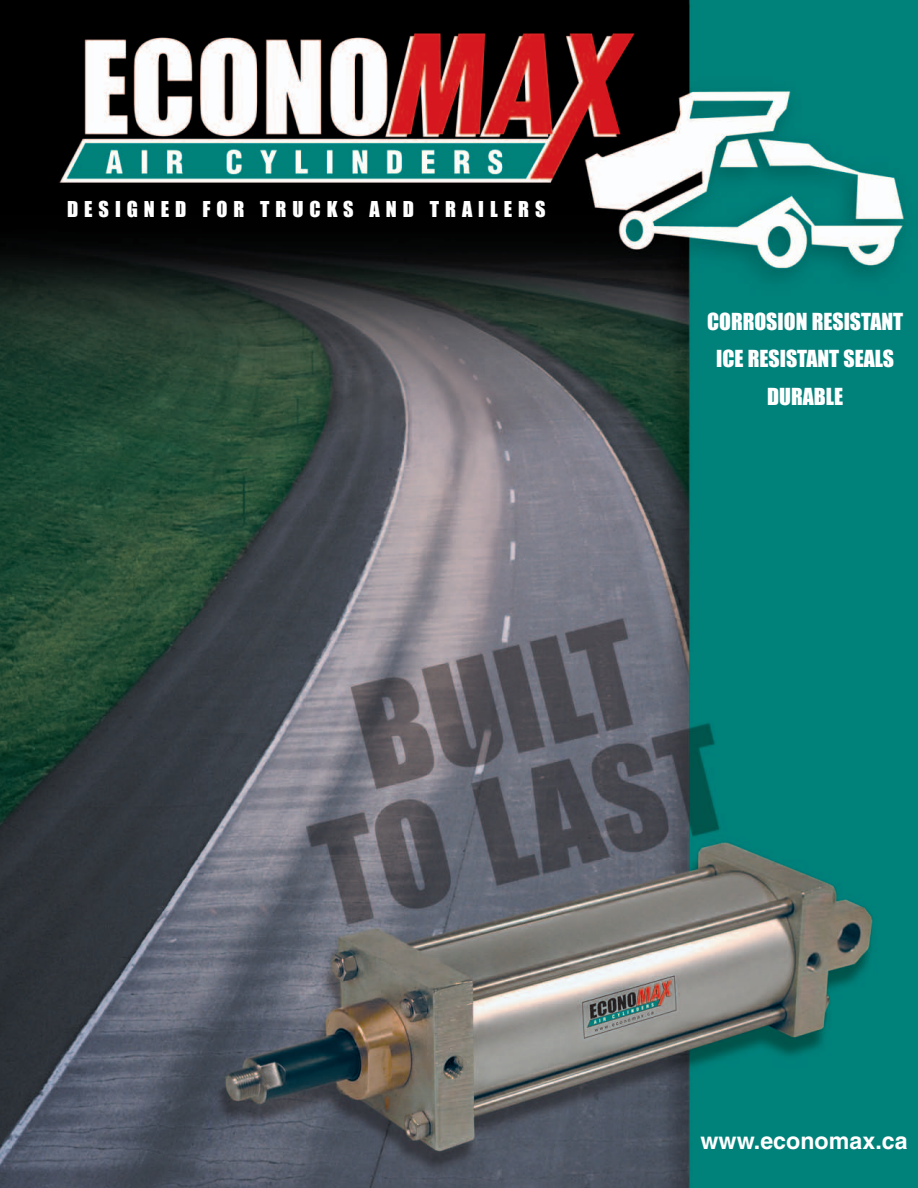
<style>
.page{position:relative;width:918px;height:1188px;background:#fff}
.page>*{position:absolute;margin:0;border:0;box-sizing:border-box;transform-origin:0 0}
.t1{font:700 23.25px "Helvetica";color:#fff}
.t2{font:21.75px/37.5px "Impact";color:#fff;text-align:center}
.t3{font:20.25px "Impact";letter-spacing:.295em;color:#fff}
</style>
<div class="page">
<img style="left:0;top:0;width:918px;height:1188px">
<hr style="left:0;top:1027px;width:1px;height:161px;background:#00817a">
<p class="t3" style="left:67px;top:198px;width:480px">DESIGNED FOR TRUCKS AND TRAILERS</p>
<p class="t2" style="left:707px;top:303px;width:198px">CORROSION RESISTANT<br>ICE RESISTANT SEALS<br>DURABLE</p>
<p class="t1" style="left:701px;top:1132px;width:209px">www.economax.ca</p>
</div>
